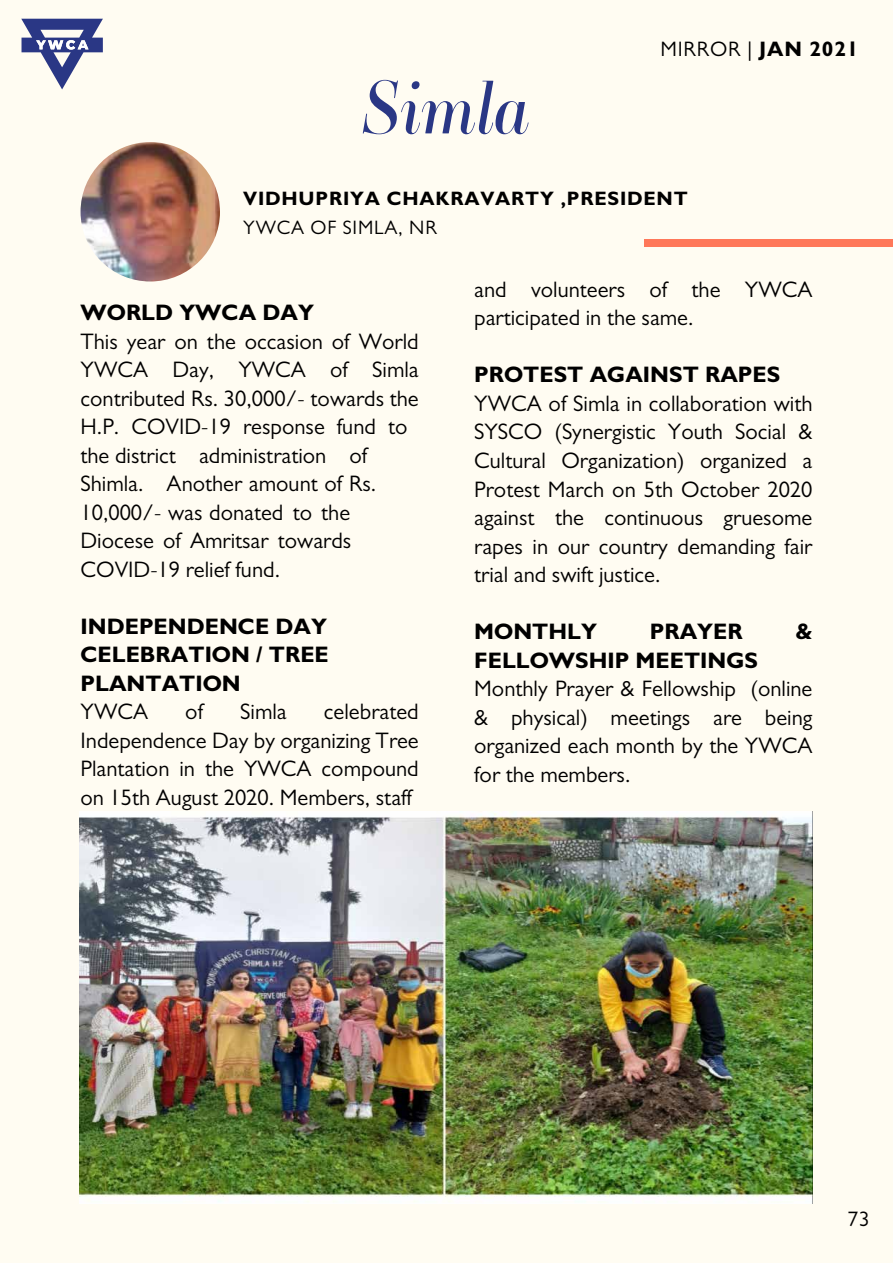
<style>
.page{position:relative;width:893px;height:1263px;background:#fffcf2}
.page>*{position:absolute;margin:0;border:0;box-sizing:border-box;transform-origin:0 0}
.t1{font:italic 74.55px "Ambroise Std";color:#2a3785}
.t2{font:22.5px/28.5px "Gill Sans";color:#000;text-align:justify}
.t3{font:700 22.5px/28.5px "Gill Sans";color:#000;text-align:justify}
.t4{font:21px "Gill Sans";letter-spacing:.04em;color:#000}
.t5{font:700 19.5px "Gill Sans";letter-spacing:.04em;color:#000}
.t6{font:19.5px "Gill Sans";letter-spacing:.04em;color:#000}
.s1{font-weight:700}
</style>
<div class="page">
<img style="left:81px;top:142px;width:139px;height:139px;border-radius:70px">
<svg style="left:21px;top:19px;width:82px;height:70px"></svg>
<div style="left:644px;top:239px;width:249px;height:7px;background:#ff785a"></div>
<img style="left:80px;top:811px;width:732px;height:393px">
<h1 class="t1" style="left:363px;top:60px;width:170px">Simla</h1>
<p class="t4" style="left:660px;top:37px;width:200px">MIRROR | <span class="s1">JAN 2021</span></p>
<p class="t5" style="left:243px;top:187px;width:446px">VIDHUPRIYA CHAKRAVARTY ,PRESIDENT</p>
<p class="t6" style="left:243px;top:216px;width:195px">YWCA OF SIMLA, NR</p>
<p class="t3" style="left:81px;top:298px;width:235px">WORLD YWCA DAY</p>
<p class="t2" style="left:81px;top:327px;width:340px;text-align:left">This year on the occasion of World<br>YWCA Day, YWCA of Simla contributed Rs. 30,000/- towards the<br>H.P. COVID-19 response fund to the district administration of<br>Shimla. Another amount of Rs.<br>10,000/- was donated to the<br>Diocese of Amritsar towards<br>COVID-19 relief fund.</p>
<p class="t3" style="left:81px;top:611px;width:250px">INDEPENDENCE DAY CELEBRATION / TREE PLANTATION</p>
<p class="t2" style="left:81px;top:697px;width:69px">YWCA</p>
<p class="t2" style="left:185px;top:697px;width:19px">of</p>
<p class="t2" style="left:240px;top:697px;width:48px">Simla</p>
<p class="t2" style="left:81px;top:697px;width:340px;text-indent:243px">celebrated Independence Day by organizing Tree Plantation in the YWCA compound on 15th August 2020. Members, staff</p>
<p class="t2" style="left:474px;top:275px;width:340px">and volunteers of the YWCA participated in the same.</p>
<p class="t3" style="left:474px;top:360px;width:308px">PROTEST AGAINST RAPES</p>
<p class="t2" style="left:474px;top:389px;width:340px">YWCA of Simla in collaboration with SYSCO (Synergistic Youth Social &amp; Cultural Organization) organized a Protest March on 5th October 2020 against the continuous gruesome rapes in our country demanding fair trial and swift justice.</p>
<p class="t3" style="left:474px;top:617px;width:124px">MONTHLY</p>
<p class="t3" style="left:650px;top:617px;width:94px">PRAYER</p>
<p class="t3" style="left:796px;top:617px;width:18px">&amp;</p>
<p class="t3" style="left:474px;top:645px;width:285px">FELLOWSHIP MEETINGS</p>
<p class="t2" style="left:474px;top:674px;width:340px">Monthly Prayer &amp; Fellowship (online &amp; physical) meetings are being organized each month by the YWCA for the members.</p>
<p class="t4" style="left:848px;top:1206px;width:23px">73</p>
</div>
